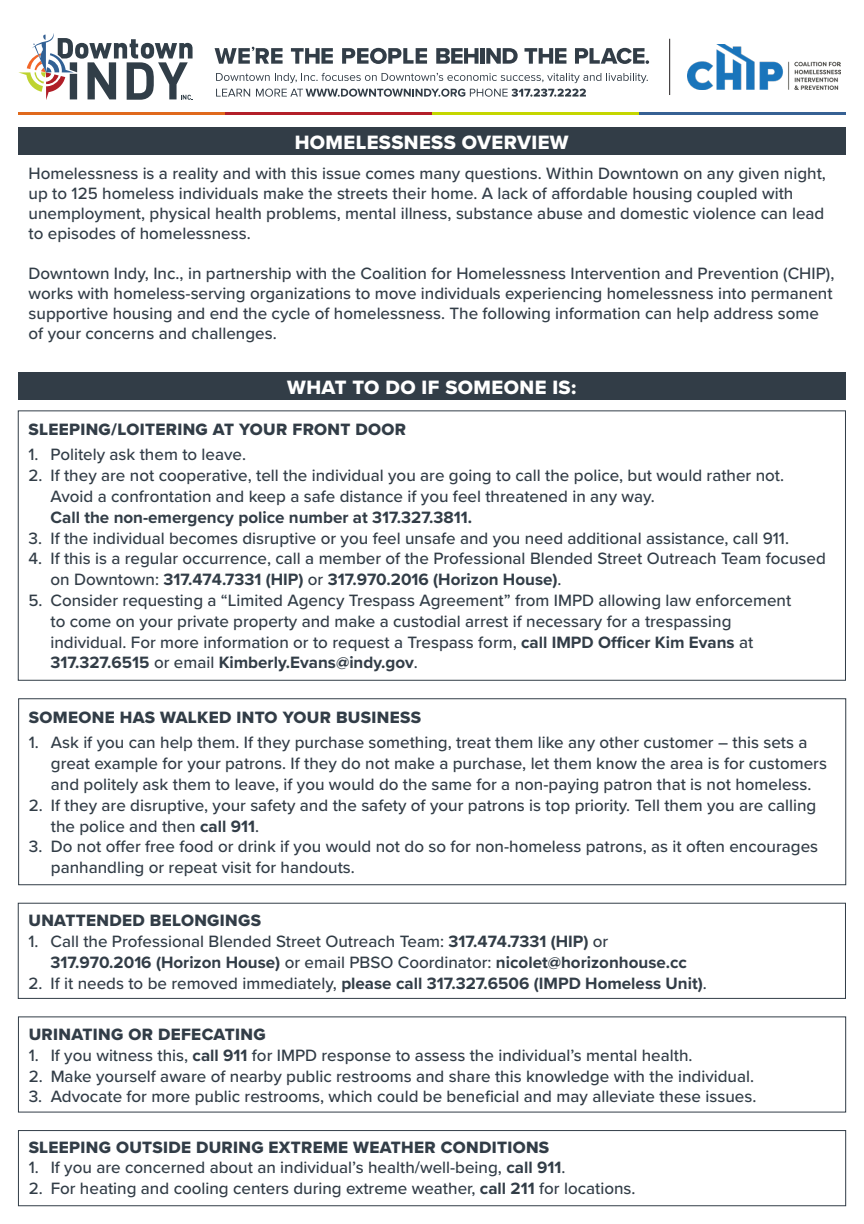
<style>
.page{position:relative;width:864px;height:1224px;background:#fff}
.page>*{position:absolute;margin:0;border:0;box-sizing:border-box;transform-origin:0 0}
.t1{font:20px "Proxima Nova Extrabld";letter-spacing:.02em;color:#fff}
.t2{font:500 17px/20px "Proxima Nova";color:#323d47}
.t3{font:700 17px "Proxima Nova";color:#323d47}
.t4{font:17px "Proxima Nova Extrabld";letter-spacing:.02em;color:#323d47}
.s1{font-weight:500}
.s2{font-weight:700}
</style>
<div class="page">
<div style="left:18px;top:127px;width:828px;height:28px;background:#323d47"></div>
<hr style="left:18px;top:112px;width:207px;height:3px;background:#e0691c">
<hr style="left:225px;top:112px;width:207px;height:3px;background:#b31f29">
<hr style="left:432px;top:112px;width:207px;height:3px;background:#c4d600">
<hr style="left:639px;top:112px;width:207px;height:3px;background:#366194">
<div style="left:18px;top:372px;width:828px;height:28px;background:#323d47"></div>
<div style="left:18px;top:698px;width:828px;height:187px;border:1px solid #323d47"></div>
<div style="left:18px;top:903px;width:828px;height:96px;border:1px solid #323d47"></div>
<div style="left:18px;top:1130px;width:828px;height:76px;border:1px solid #323d47"></div>
<hr style="left:669px;top:39px;width:1px;height:56px;background:#231f20">
<svg style="left:18px;top:34px;width:175px;height:66px"></svg>
<svg style="left:216px;top:73px;width:432px;height:10px"></svg>
<svg style="left:216px;top:89px;width:34px;height:8px"></svg>
<svg style="left:256px;top:89px;width:330px;height:8px"></svg>
<svg style="left:215px;top:47px;width:68px;height:17px"></svg>
<svg style="left:291px;top:48px;width:42px;height:16px"></svg>
<svg style="left:342px;top:48px;width:85px;height:16px"></svg>
<svg style="left:436px;top:48px;width:43px;height:16px"></svg>
<hr style="left:480px;top:48px;width:4px;height:16px;background:#323d47">
<svg style="left:486px;top:48px;width:32px;height:16px"></svg>
<svg style="left:524px;top:48px;width:42px;height:16px"></svg>
<svg style="left:575px;top:48px;width:74px;height:16px"></svg>
<img style="left:688px;top:44px;width:152px;height:45px">
<p class="t1" style="left:295px;top:127px;width:275px">HOMELESSNESS OVERVIEW</p>
<p class="t2" style="left:29px;top:163px;width:799px">Homelessness is a reality and with this issue comes many questions. Within Downtown on any given night, up to 125 homeless individuals make the streets their home. A lack of affordable housing coupled with unemployment, physical health problems, mental illness, substance abuse and domestic violence can lead to episodes of homelessness.</p>
<p class="t2" style="left:29px;top:263px;width:807px">Downtown Indy, Inc., in partnership with the Coalition for Homelessness Intervention and Prevention (CHIP), works with homeless-serving organizations to move individuals experiencing homelessness into permanent supportive housing and end the cycle of homelessness. The following information can help address some of your concerns and challenges.</p>
<p class="t1" style="left:287px;top:373px;width:291px">WHAT TO DO IF SOMEONE IS:</p>
<p class="t4" style="left:28px;top:417px;width:379px">SLEEPING/LOITERING AT YOUR FRONT DOOR</p>
<p class="t2" style="left:28px;top:444px;width:219px">1. Politely ask them to leave.</p>
<p class="t2" style="left:28px;top:465px;width:757px">2. If they are not cooperative, tell the individual you are going to call the police, but would rather not.</p>
<p class="t2" style="left:50px;top:486px;width:606px">Avoid a confrontation and keep a safe distance if you feel threatened in any way.</p>
<p class="t3" style="left:50px;top:505px;width:423px">Call the non-emergency police number at 317.327.3811.</p>
<p class="t2" style="left:28px;top:527px;width:762px">3. If the individual becomes disruptive or you feel unsafe and you need additional assistance, call 911.</p>
<p class="t2" style="left:28px;top:548px;width:799px">4. If this is a regular occurrence, call a member of the Professional Blended Street Outreach Team focused</p>
<p class="t3" style="left:50px;top:567px;width:513px"><span class="s1">on Downtown:</span> 317.474.7331 (HIP) <span class="s1">or</span> 317.970.2016 (Horizon House)<span class="s1">.</span></p>
<p class="t2" style="left:28px;top:590px;width:764px">5. Consider requesting a “Limited Agency Trespass Agreement” from IMPD allowing law enforcement</p>
<p class="t2" style="left:50px;top:611px;width:683px">to come on your private property and make a custodial arrest if necessary for a trespassing</p>
<p class="t2" style="left:50px;top:631px;width:704px">individual. For more information or to request a Trespass form, <span class="s2">call IMPD Officer Kim Evans</span> at</p>
<p class="t3" style="left:50px;top:650px;width:369px">317.327.6515 <span class="s1">or email</span> Kimberly.Evans@indy.gov<span class="s1">.</span></p>
<p class="t4" style="left:29px;top:704px;width:394px">SOMEONE HAS WALKED INTO YOUR BUSINESS</p>
<p class="t2" style="left:29px;top:732px;width:780px">1. Ask if you can help them. If they purchase something, treat them like any other customer – this sets a</p>
<p class="t2" style="left:51px;top:753px;width:778px">great example for your patrons. If they do not make a purchase, let them know the area is for customers</p>
<p class="t2" style="left:51px;top:774px;width:762px">and politely ask them to leave, if you would do the same for a non-paying patron that is not homeless.</p>
<p class="t2" style="left:29px;top:794px;width:789px">2. If they are disruptive, your safety and the safety of your patrons is top priority. Tell them you are calling</p>
<p class="t2" style="left:51px;top:815px;width:210px">the police and then <span class="s2">call 911</span>.</p>
<p class="t2" style="left:29px;top:836px;width:791px">3. Do not offer free food or drink if you would not do so for non-homeless patrons, as it often encourages</p>
<p class="t2" style="left:51px;top:857px;width:306px">panhandling or repeat visit for handouts.</p>
<p class="t4" style="left:28px;top:908px;width:234px">UNATTENDED BELONGINGS</p>
<p class="t2" style="left:28px;top:931px;width:581px">1. Call the Professional Blended Street Outreach Team: <span class="s2">317.474.7331 (HIP)</span> or</p>
<p class="t3" style="left:50px;top:950px;width:638px">317.970.2016 (Horizon House) <span class="s1">or email PBSO Coordinator:</span> nicolet@horizonhouse.cc</p>
<p class="t3" style="left:28px;top:970px;width:680px"><span class="s1">2. If it needs to be removed immediately,</span> please call 317.327.6506 (IMPD Homeless Unit)<span class="s1">.</span></p>
<p class="t4" style="left:29px;top:1022px;width:238px">URINATING OR DEFECATING</p>
<p class="t2" style="left:29px;top:1045px;width:665px">1. If you witness this, <span class="s2">call 911</span> for IMPD response to assess the individual’s mental health.</p>
<p class="t2" style="left:29px;top:1065px;width:727px">2. Make yourself aware of nearby public restrooms and share this knowledge with the individual.</p>
<p class="t2" style="left:29px;top:1086px;width:729px">3. Advocate for more public restrooms, which could be beneficial and may alleviate these issues.</p>
<p class="t4" style="left:29px;top:1134px;width:522px">SLEEPING OUTSIDE DURING EXTREME WEATHER CONDITIONS</p>
<p class="t2" style="left:29px;top:1157px;width:538px">1. If you are concerned about an individual’s health/well-being, <span class="s2">call 911</span>.</p>
<p class="t2" style="left:29px;top:1178px;width:608px">2. For heating and cooling centers during extreme weather, <span class="s2">call 211</span> for locations.</p>
</div>
